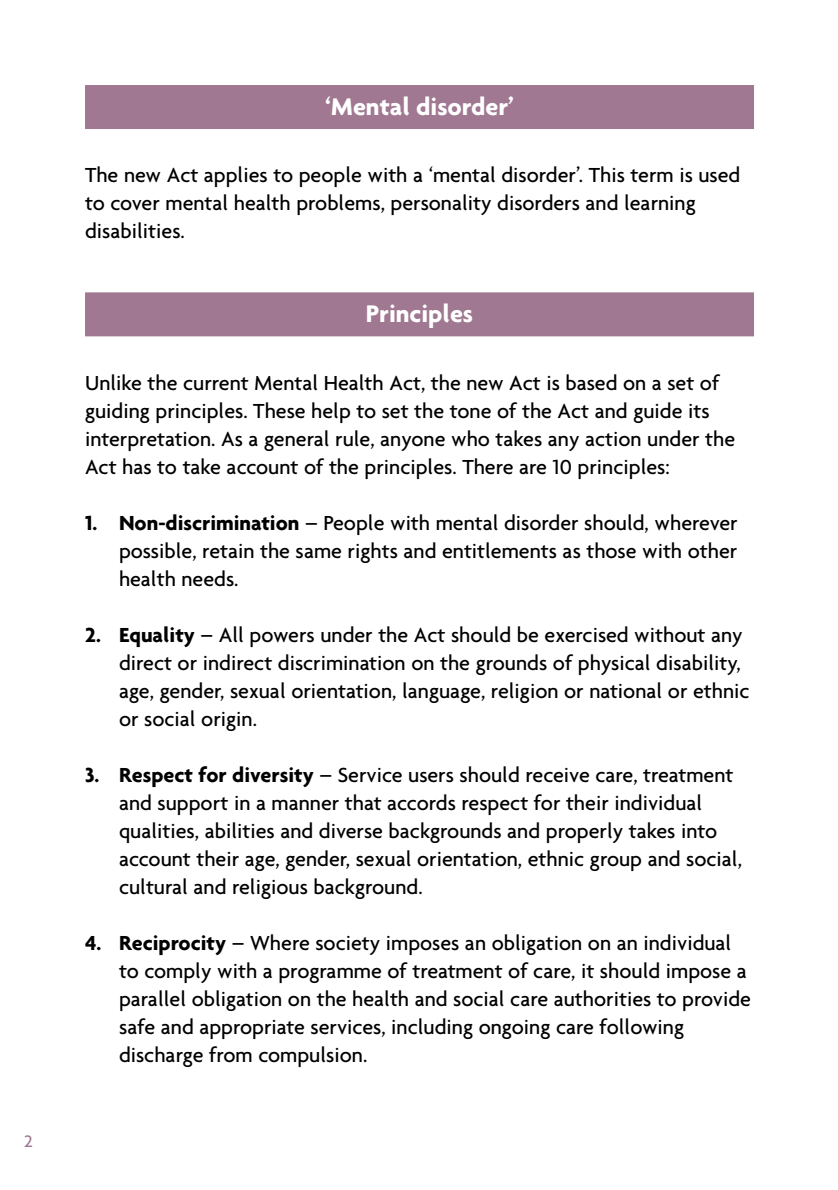
<style>
.page{position:relative;width:838px;height:1190px;background:#fff}
.page>*{position:absolute;margin:0;border:0;box-sizing:border-box;transform-origin:0 0}
.t1{font:700 26px "Agenda";color:#fff}
.t2{font:500 22px/28px "Agenda";color:#000}
.t3{font:500 18px "Agenda";color:#a07891}
.s1{font-weight:700}
</style>
<div class="page">
<div style="left:85px;top:85px;width:669px;height:44px;background:#a07891"></div>
<div style="left:85px;top:292px;width:669px;height:44px;background:#a07891"></div>
<p class="t3" style="left:24px;top:1134px;width:10px">2</p>
<p class="t1" style="left:325px;top:96px;width:190px">‘Mental disorder’</p>
<p class="t2" style="left:85px;top:163px;width:657px">The new Act applies to people with a ‘mental disorder’. This term is used to cover mental health problems, personality disorders and learning disabilities.</p>
<p class="t1" style="left:366px;top:303px;width:109px">Principles</p>
<p class="t2" style="left:85px;top:370px;width:652px">Unlike the current Mental Health Act, the new Act is based on a set of guiding principles. These help to set the tone of the Act and guide its interpretation. As a general rule, anyone who takes any action under the Act has to take account of the principles. There are 10 principles:</p>
<p class="t2" style="left:119px;top:510px;width:620px;text-align:justify;text-indent:-34px"><span class="s1">1. Non-discrimination</span> – People with mental disorder should, wherever possible, retain the same rights and entitlements as those with other health needs.</p>
<p class="t2" style="left:119px;top:622px;width:632px;text-indent:-34px"><span class="s1">2. Equality</span> – All powers under the Act should be exercised without any direct or indirect discrimination on the grounds of physical disability, age, gender, sexual orientation, language, religion or national or ethnic or social origin.</p>
<p class="t2" style="left:119px;top:762px;width:625px;text-indent:-34px"><span class="s1">3. Respect for diversity</span> – Service users should receive care, treatment and support in a manner that accords respect for their individual qualities, abilities and diverse backgrounds and properly takes into account their age, gender, sexual orientation, ethnic group and social, cultural and religious background.</p>
<p class="t2" style="left:119px;top:930px;width:634px;text-indent:-34px"><span class="s1">4. Reciprocity</span> – Where society imposes an obligation on an individual to comply with a programme of treatment of care, it should impose a parallel obligation on the health and social care authorities to provide safe and appropriate services, including ongoing care following discharge from compulsion.</p>
</div>
